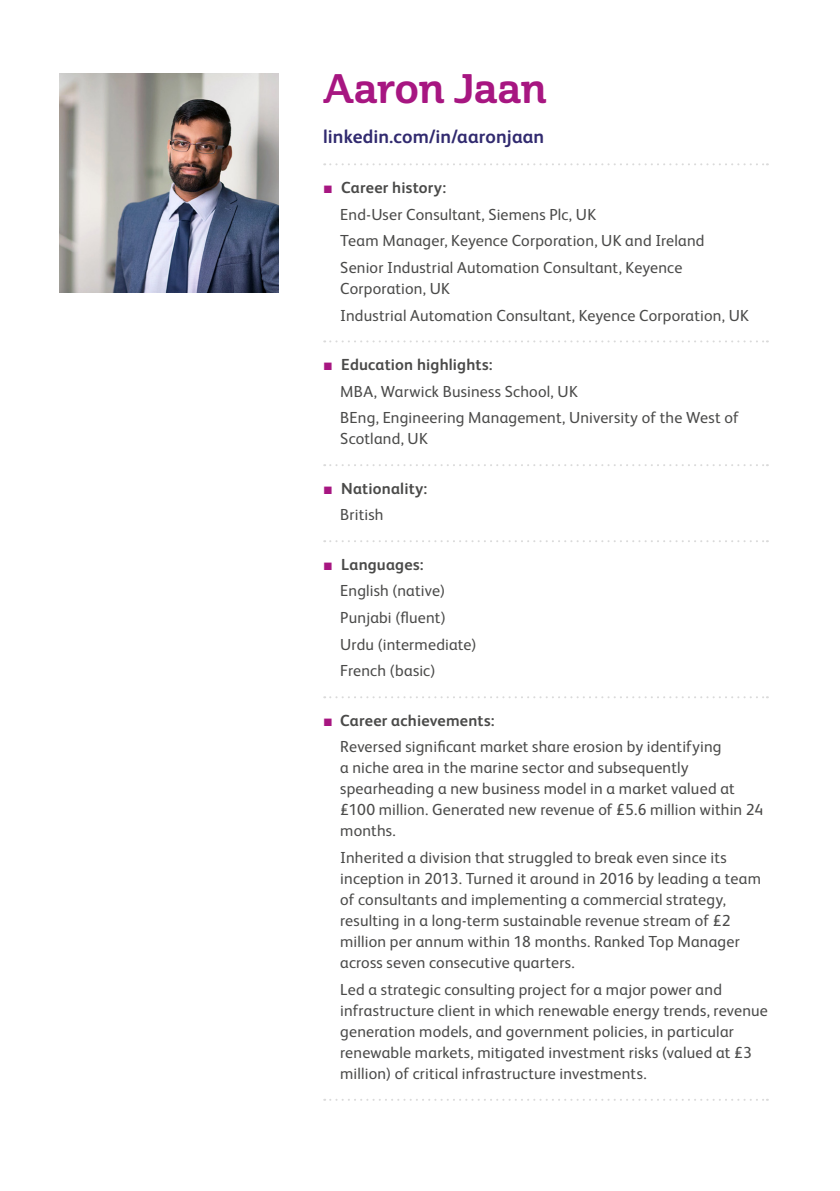
<style>
.page{position:relative;width:840px;height:1191px;background:#fff}
.page>*{position:absolute;margin:0;border:0;box-sizing:border-box;transform-origin:0 0}
.t1{font:40px "Cabrito Semi Nor Bol";letter-spacing:-.01em;color:#a71681}
.t2{font:700 19px "FS Albert";letter-spacing:.005em;color:#312a6f}
.t3{font:16px/21px "FS Albert";letter-spacing:.01em;color:#4a4a49}
.t4{font:700 16px/26.6px "FS Albert";letter-spacing:.01em;color:#4a4a49}
.s1{font-family:"Arial";color:#a71681}
.s2{font-weight:700}
.s3{font-family:"Arial";font-weight:400;color:#a71681}
.s4{font-weight:400}
</style>
<div class="page">
<svg style="left:324px;top:163px;width:443px;height:2px"></svg>
<svg style="left:324px;top:340px;width:443px;height:2px"></svg>
<svg style="left:324px;top:464px;width:443px;height:2px"></svg>
<svg style="left:324px;top:540px;width:443px;height:2px"></svg>
<svg style="left:324px;top:696px;width:443px;height:2px"></svg>
<svg style="left:324px;top:1099px;width:443px;height:1px"></svg>
<img style="left:59px;top:74px;width:219px;height:219px">
<h1 class="t1" style="left:323px;top:63px;width:225px">Aaron Jaan</h1>
<p class="t2" style="left:323px;top:124px;width:222px">linkedin.com/in/aaronjaan</p>
<p class="t3" style="left:340px;top:173px;width:365px;line-height:26.6px;text-indent:-17px"><span class="s1">■</span> <span class="s2">Career history:<br></span>End-User Consultant, Siemens Plc, UK<br>Team Manager, Keyence Corporation, UK and Ireland Senior Industrial Automation Consultant, Keyence</p>
<p class="t3" style="left:340px;top:274px;width:410px;line-height:26.6px">Corporation, UK<br>Industrial Automation Consultant, Keyence Corporation, UK</p>
<p class="t3" style="left:340px;top:350px;width:399px;line-height:26.6px;text-indent:-17px"><span class="s1">■</span> <span class="s2">Education highlights:<br></span>MBA, Warwick Business School, UK<br>BEng, Engineering Management, University of the West of</p>
<p class="t3" style="left:340px;top:427px;width:89px">Scotland, UK</p>
<p class="t4" style="left:340px;top:474px;width:89px;text-indent:-17px"><span class="s3">■</span> Nationality:<br><span class="s4">British</span></p>
<p class="t3" style="left:340px;top:550px;width:138px;line-height:26.6px;text-indent:-17px"><span class="s1">■</span> <span class="s2">Languages:<br></span>English (native)<br>Punjabi (fluent)<br>Urdu (intermediate)<br>French (basic)</p>
<p class="t3" style="left:340px;top:706px;width:382px;line-height:26.6px;text-indent:-17px"><span class="s1">■</span> <span class="s2">Career achievements:<br></span>Reversed significant market share erosion by identifying</p>
<p class="t3" style="left:340px;top:756px;width:424px">a niche area in the marine sector and subsequently spearheading a new business model in a market valued at £100 million. Generated new revenue of £5.6 million within 24 months.</p>
<p class="t3" style="left:340px;top:846px;width:422px">Inherited a division that struggled to break even since its inception in 2013. Turned it around in 2016 by leading a team of consultants and implementing a commercial strategy, resulting in a long-term sustainable revenue stream of £2 million per annum within 18 months. Ranked Top Manager across seven consecutive quarters.</p>
<p class="t3" style="left:340px;top:978px;width:429px">Led a strategic consulting project for a major power and infrastructure client in which renewable energy trends, revenue generation models, and government policies, in particular renewable markets, mitigated investment risks (valued at £3 million) of critical infrastructure investments.</p>
</div>
